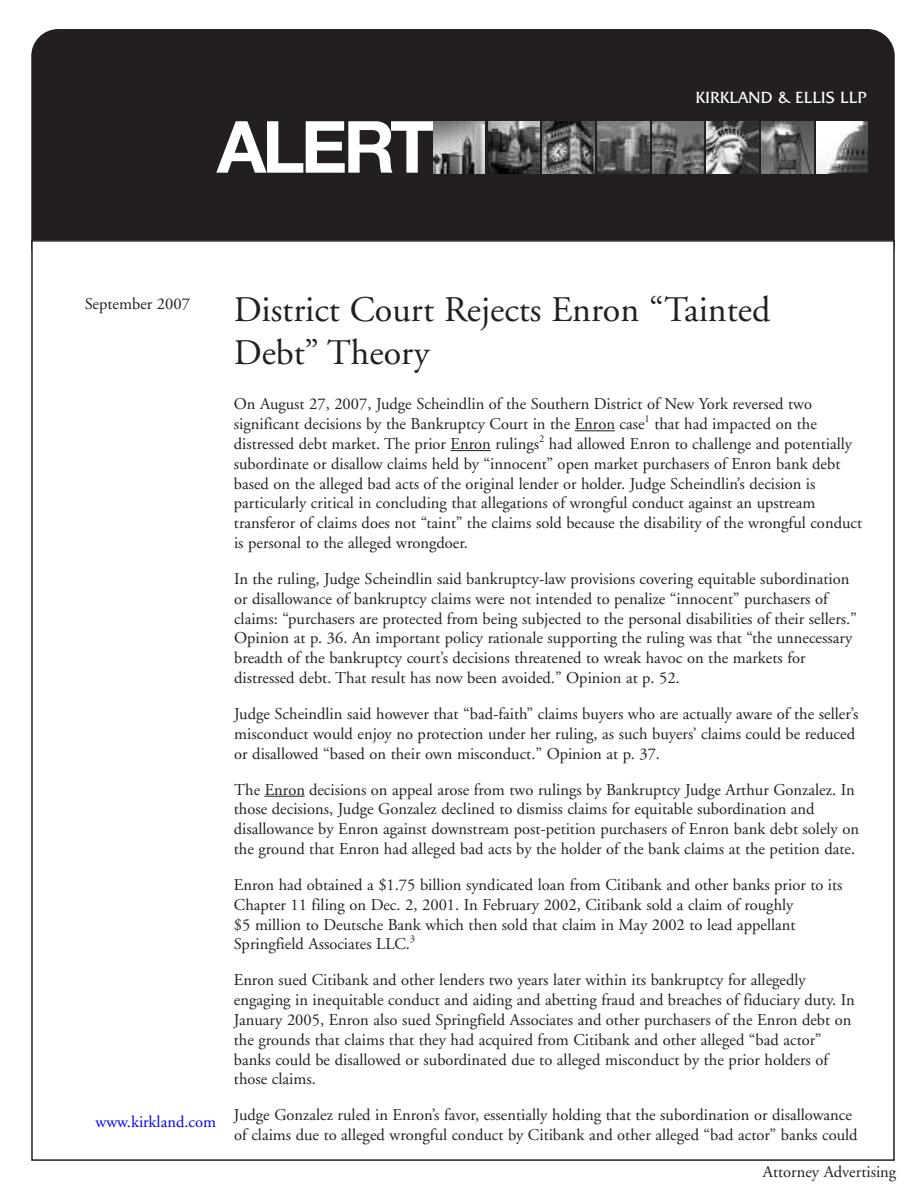
<style>
.page{position:relative;width:918px;height:1188px;background:#fff}
.page>*{position:absolute;margin:0;border:0;box-sizing:border-box;transform-origin:0 0}
.t1{font:700 72px "Helvetica Neue LT Std";letter-spacing:-.055em;color:#fff}
.t2{font:36px/43.2px "Adobe Garamond";color:#231f20}
.t3{font:16.5px/19.8px "Adobe Garamond";color:#231f20}
.t4{font:16.5px "Adobe Garamond";color:#00f}
.t5{font:16.5px "Friz Quadrata IT Cby BT";color:#fff}
.s1{font-size:21px;color:#fff}
</style>
<div class="page">
<div style="left:31px;top:29px;width:864px;height:244px;background:#231f20;border-radius:27px"></div>
<div style="left:32px;top:241px;width:862px;height:919px;background:#fff"></div>
<img style="left:433px;top:122px;width:52px;height:51px">
<img style="left:488px;top:122px;width:52px;height:51px">
<img style="left:543px;top:122px;width:51px;height:51px">
<img style="left:652px;top:122px;width:52px;height:51px">
<img style="left:598px;top:122px;width:51px;height:51px">
<img style="left:707px;top:122px;width:52px;height:51px">
<img style="left:762px;top:122px;width:51px;height:51px">
<img style="left:816px;top:122px;width:52px;height:51px">
<hr style="left:575px;top:430px;width:40px;height:1px;background:#231f20">
<hr style="left:451px;top:450px;width:40px;height:1px;background:#231f20">
<hr style="left:264px;top:796px;width:41px;height:1px;background:#231f20">
<h1 class="t1" style="left:217px;top:121px;width:219px">ALERT</h1>
<p class="t5" style="left:695px;top:88px;width:173px">KIRKLAND &amp; ELLIS LLP</p>
<h2 class="t2" style="left:234px;top:291px;width:538px;text-indent:-149px"><sup>September</sup> <sup>2007</sup> District Court Rejects Enron “Tainted<br>Debt” Theory</h2>
<p class="t3" style="left:234px;top:396px;width:630px">On August 27, 2007, Judge Scheindlin of the Southern District of New York reversed two significant decisions by the Bankruptcy Court in the Enron case<sup>1</sup> that had impacted on the distressed debt market. The prior Enron rulings<sup>2</sup> had allowed Enron to challenge and potentially subordinate or disallow claims held by “innocent” open market purchasers of Enron bank debt based on the alleged bad acts of the original lender or holder. Judge Scheindlin’s decision is particularly critical in concluding that allegations of wrongful conduct against an upstream transferor of claims does not “taint” the claims sold because the disability of the wrongful conduct is personal to the alleged wrongdoer.</p>
<p class="t3" style="left:234px;top:570px;width:624px">In the ruling, Judge Scheindlin said bankruptcy-law provisions covering equitable subordination or disallowance of bankruptcy claims were not intended to penalize “innocent” purchasers of claims: “purchasers are protected from being subjected to the personal disabilities of their sellers.” Opinion at p. 36. An important policy rationale supporting the ruling was that “the unnecessary breadth of the bankruptcy court’s decisions threatened to wreak havoc on the markets for distressed debt. That result has now been avoided.” Opinion at p. 52.</p>
<p class="t3" style="left:234px;top:705px;width:626px">Judge Scheindlin said however that “bad-faith” claims buyers who are actually aware of the seller’s misconduct would enjoy no protection under her ruling, as such buyers’ claims could be reduced or disallowed “based on their own misconduct.” Opinion at p. 37.</p>
<p class="t3" style="left:234px;top:781px;width:627px">The Enron decisions on appeal arose from two rulings by Bankruptcy Judge Arthur Gonzalez. In those decisions, Judge Gonzalez declined to dismiss claims for equitable subordination and disallowance by Enron against downstream post-petition purchasers of Enron bank debt solely on the ground that Enron had alleged bad acts by the holder of the bank claims at the petition date.</p>
<p class="t3" style="left:234px;top:876px;width:610px">Enron had obtained a $1.75 billion syndicated loan from Citibank and other banks prior to its Chapter 11 filing on Dec. 2, 2001. In February 2002, Citibank sold a claim of roughly<br>$5 million to Deutsche Bank which then sold that claim in May 2002 to lead appellant Springfield Associates LLC.<sup>3</sup></p>
<p class="t3" style="left:234px;top:972px;width:623px">Enron sued Citibank and other lenders two years later within its bankruptcy for allegedly engaging in inequitable conduct and aiding and abetting fraud and breaches of fiduciary duty. In January 2005, Enron also sued Springfield Associates and other purchasers of the Enron debt on the grounds that claims that they had acquired from Citibank and other alleged “bad actor” banks could be disallowed or subordinated due to alleged misconduct by the prior holders of those claims.</p>
<p class="t3" style="left:234px;top:1107px;width:625px">Judge Gonzalez ruled in Enron’s favor, essentially holding that the subordination or disallowance of claims due to alleged wrongful conduct by Citibank and other alleged “bad actor” banks could</p>
<p class="t4" style="left:42px;top:1116px;width:175px"><span class="s1">http://</span>www.kirkland.com</p>
<p class="t3" style="left:763px;top:1164px;width:135px">Attorney Advertising</p>
</div>
